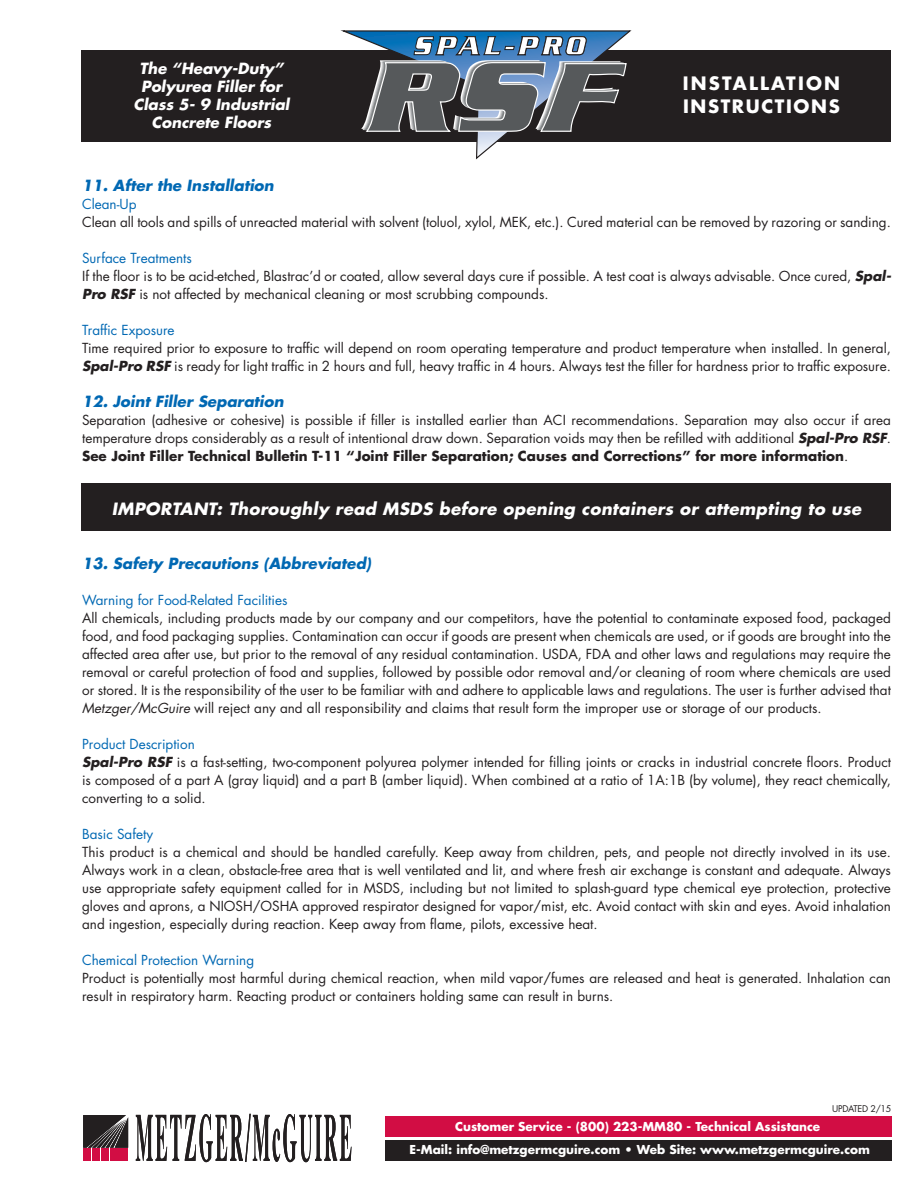
<style>
.page{position:relative;width:918px;height:1188px;background:#fff}
.page>*{position:absolute;margin:0;border:0;box-sizing:border-box;transform-origin:0 0}
.t1{font:700 18px/22.5px "Futura Std";letter-spacing:.09em;color:#fff}
.t2{font:italic 700 16.5px "Futura Std";letter-spacing:.02em;color:#fff}
.t3{font:italic 700 15px "Futura Std";color:#0168b3}
.t4{font:italic 700 15px/18px "Futura Std";color:#fff;text-align:center}
.t5{font:13.5px/18px "Futura Std";color:#231f20;text-align:justify}
.t6{font:13.5px "Futura Std";color:#0168b3}
.t7{font:700 12px "Futura Std";color:#fff}
.t8{font:9px "Futura Std";letter-spacing:-.03em;color:#231f20}
.s1{font-weight:700;font-style:italic}
.s2{font-weight:700}
.s3{font-style:italic}
</style>
<div class="page">
<div style="left:81px;top:50px;width:810px;height:92px;background:#231f20"></div>
<svg style="left:342px;top:30px;width:290px;height:129px"></svg>
<div style="left:82px;top:484px;width:809px;height:47px;background:#231f20"></div>
<svg style="left:136px;top:1114px;width:215px;height:48px"></svg>
<svg style="left:83px;top:1115px;width:45px;height:46px;background:#662f3e"></svg>
<div style="left:385px;top:1116px;width:506px;height:21px;background:#d20d44"></div>
<div style="left:385px;top:1140px;width:506px;height:21px;background:#231f20"></div>
<p class="t4" style="left:133px;top:59px;width:158px">The “Heavy-Duty”<br>Polyurea Filler for<br>Class 5- 9 Industrial<br>Concrete Floors</p>
<h1 class="t1" style="left:683px;top:72px;width:159px">INSTALLATION<br>INSTRUCTIONS</h1>
<p class="t3" style="left:82px;top:175px;width:193px">11. After the Installation</p>
<p class="t6" style="left:82px;top:195px;width:56px">Clean-Up</p>
<p class="t5" style="left:82px;top:213px;width:810px">Clean all tools and spills of unreacted material with solvent (toluol, xylol, MEK, etc.). Cured material can be removed by razoring or sanding.</p>
<p class="t6" style="left:82px;top:249px;width:111px">Surface Treatments</p>
<p class="t5" style="left:82px;top:267px;width:811px">If the floor is to be acid-etched, Blastrac’d or coated, allow several days cure if possible. A test coat is always advisable. Once cured, <span class="s1">Spal-<br>Pro RSF</span> is not affected by mechanical cleaning or most scrubbing compounds.</p>
<p class="t6" style="left:82px;top:321px;width:94px">Traffic Exposure</p>
<p class="t5" style="left:82px;top:339px;width:810px">Time required prior to exposure to traffic will depend on room operating temperature and product temperature when installed. In general,<br><span class="s1">Spal-Pro RSF</span> is ready for light traffic in 2 hours and full, heavy traffic in 4 hours. Always test the filler for hardness prior to traffic exposure.</p>
<p class="t3" style="left:82px;top:391px;width:203px">12. Joint Filler Separation</p>
<p class="t5" style="left:82px;top:411px;width:810px">Separation (adhesive or cohesive) is possible if filler is installed earlier than ACI recommendations. Separation may also occur if area temperature drops considerably as a result of intentional draw down. Separation voids may then be refilled with additional <span class="s1">Spal-Pro RSF</span>.<br><span class="s2">See Joint Filler Technical Bulletin T-11 “Joint Filler Separation; Causes and Corrections” for more information</span>.</p>
<p class="t2" style="left:112px;top:497px;width:751px">IMPORTANT: Thoroughly read MSDS before opening containers or attempting to use</p>
<p class="t3" style="left:82px;top:553px;width:291px">13. Safety Precautions (Abbreviated)</p>
<p class="t6" style="left:82px;top:591px;width:207px">Warning for Food-Related Facilities</p>
<p class="t5" style="left:82px;top:609px;width:810px">All chemicals, including products made by our company and our competitors, have the potential to contaminate exposed food, packaged food, and food packaging supplies. Contamination can occur if goods are present when chemicals are used, or if goods are brought into the affected area after use, but prior to the removal of any residual contamination. USDA, FDA and other laws and regulations may require the removal or careful protection of food and supplies, followed by possible odor removal and/or cleaning of room where chemicals are used or stored. It is the responsibility of the user to be familiar with and adhere to applicable laws and regulations. The user is further advised that <span class="s3">Metzger/McGuire</span> will reject any and all responsibility and claims that result form the improper use or storage of our products.</p>
<p class="t6" style="left:82px;top:735px;width:114px">Product Description</p>
<p class="t5" style="left:82px;top:753px;width:810px"><span class="s1">Spal-Pro RSF</span> is a fast-setting, two-component polyurea polymer intended for filling joints or cracks in industrial concrete floors. Product is composed of a part A (gray liquid) and a part B (amber liquid). When combined at a ratio of 1A:1B (by volume), they react chemically, converting to a solid.</p>
<p class="t6" style="left:82px;top:825px;width:72px">Basic Safety</p>
<p class="t5" style="left:82px;top:843px;width:810px">This product is a chemical and should be handled carefully. Keep away from children, pets, and people not directly involved in its use.<br>Always work in a clean, obstacle-free area that is well ventilated and lit, and where fresh air exchange is constant and adequate. Always use appropriate safety equipment called for in MSDS, including but not limited to splash-guard type chemical eye protection, protective gloves and aprons, a NIOSH/OSHA approved respirator designed for vapor/mist, etc. Avoid contact with skin and eyes. Avoid inhalation and ingestion, especially during reaction. Keep away from flame, pilots, excessive heat.</p>
<p class="t6" style="left:82px;top:951px;width:174px">Chemical Protection Warning</p>
<p class="t5" style="left:82px;top:969px;width:810px">Product is potentially most harmful during chemical reaction, when mild vapor/fumes are released and heat is generated. Inhalation can result in respiratory harm. Reacting product or containers holding same can result in burns.</p>
<p class="t8" style="left:832px;top:1103px;width:61px">UPDATED 2/15</p>
<p class="t7" style="left:455px;top:1119px;width:367px">Customer Service - (800) 223-MM80 - Technical Assistance</p>
<p class="t7" style="left:410px;top:1141px;width:462px">E-Mail: info@metzgermcguire.com • Web Site: www.metzgermcguire.com</p>
</div>
